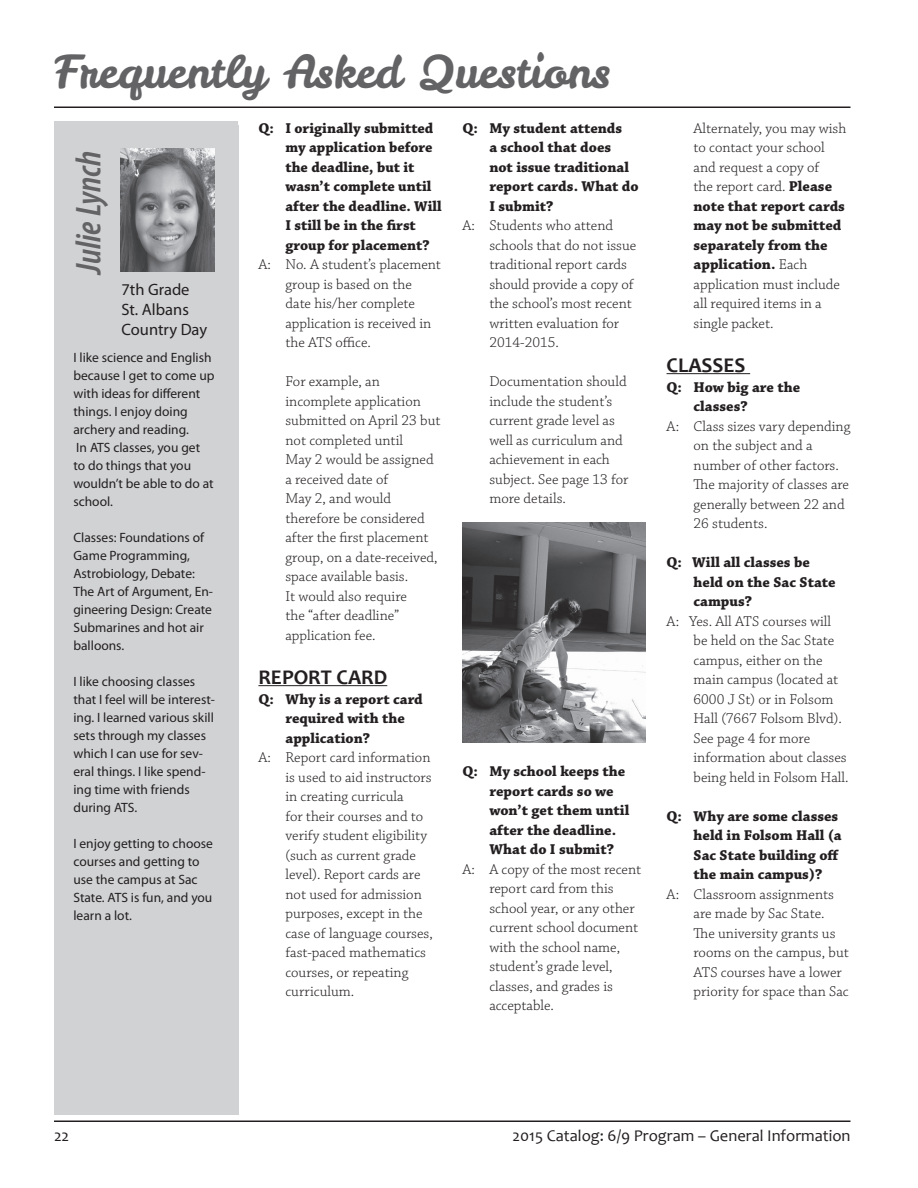
<style>
.page{position:relative;width:918px;height:1188px;background:#fff}
.page>*{position:absolute;margin:0;border:0;box-sizing:border-box;transform-origin:0 0}
.t1{font:45px "Leckerli One";color:#636366}
.t2{font:italic 600 condensed 36px "Myriad Pro";color:#636366}
.t3{font:700 21px "Candara";color:#231f20}
.t4{font:16.5px "Candara";color:#231f20}
.t5{font:16.5px/19.8px "Myriad Pro";color:#231f20}
.t6{font:300 15px/19.5px "Chaparral Pro";color:#231f20}
.t7{font:700 15px "Chaparral Pro";color:#231f20}
.t8{font:13.5px/18px "Myriad Pro";color:#231f20}
.s1{font-weight:700}
</style>
<div class="page">
<hr style="left:54px;top:1120px;width:796px;height:2px;background:#231f20">
<hr style="left:54px;top:106px;width:796px;height:2px;background:#231f20">
<hr style="left:258px;top:685px;width:129px;height:1px;background:#231f20">
<hr style="left:667px;top:373px;width:83px;height:1px;background:#231f20">
<img style="left:462px;top:522px;width:183px;height:220px">
<div style="left:54px;top:122px;width:184px;height:984px;background:#d1d2d4"></div>
<img style="left:120px;top:148px;width:95px;height:124px">
<p class="t1" style="left:54px;top:42px;width:558px">Frequently Asked Questions</p>
<p class="t7" style="left:258px;top:119px;width:177px">Q: I originally submitted</p>
<p class="t7" style="left:285px;top:139px;width:149px">my application before</p>
<p class="t7" style="left:285px;top:158px;width:131px">the deadline, but it</p>
<p class="t7" style="left:285px;top:178px;width:147px">wasn’t complete until</p>
<p class="t7" style="left:285px;top:197px;width:158px">after the deadline. Will</p>
<p class="t7" style="left:285px;top:217px;width:132px">I still be in the first</p>
<p class="t7" style="left:285px;top:236px;width:146px">group for placement?</p>
<p class="t6" style="left:258px;top:255px;width:184px">A: No. A student’s placement</p>
<p class="t6" style="left:285px;top:275px;width:128px">group is based on the</p>
<p class="t6" style="left:285px;top:294px;width:131px">date his/her complete</p>
<p class="t6" style="left:285px;top:314px;width:147px">application is received in</p>
<p class="t6" style="left:285px;top:333px;width:87px">the ATS office.</p>
<p class="t6" style="left:285px;top:372px;width:157px">For example, an incomplete application submitted on April 23 but not completed until<br>May 2 would be assigned a received date of<br>May 2, and would therefore be considered after the first placement group, on a date-received, space available basis.<br>It would also require<br>the “after deadline” application fee.</p>
<p class="t3" style="left:258px;top:664px;width:130px">REPORT CARD</p>
<p class="t7" style="left:258px;top:690px;width:166px">Q: Why is a report card</p>
<p class="t7" style="left:285px;top:710px;width:121px">required with the</p>
<p class="t7" style="left:285px;top:729px;width:86px">application?</p>
<p class="t6" style="left:258px;top:748px;width:174px">A: Report card information</p>
<p class="t6" style="left:285px;top:768px;width:148px">is used to aid instructors</p>
<p class="t6" style="left:285px;top:787px;width:120px">in creating curricula</p>
<p class="t6" style="left:285px;top:807px;width:139px">for their courses and to</p>
<p class="t6" style="left:285px;top:826px;width:143px">verify student eligibility</p>
<p class="t6" style="left:285px;top:846px;width:132px">(such as current grade</p>
<p class="t6" style="left:285px;top:865px;width:137px">level). Report cards are</p>
<p class="t6" style="left:285px;top:885px;width:138px">not used for admission</p>
<p class="t6" style="left:285px;top:904px;width:139px">purposes, except in the</p>
<p class="t6" style="left:285px;top:924px;width:149px">case of language courses,</p>
<p class="t6" style="left:285px;top:943px;width:142px">fast-paced mathematics</p>
<p class="t6" style="left:285px;top:963px;width:124px">courses, or repeating</p>
<p class="t6" style="left:285px;top:982px;width:70px">curriculum.</p>
<p class="t7" style="left:462px;top:119px;width:161px">Q: My student attends</p>
<p class="t7" style="left:489px;top:139px;width:123px">a school that does</p>
<p class="t7" style="left:489px;top:158px;width:141px">not issue traditional</p>
<p class="t7" style="left:489px;top:178px;width:151px">report cards. What do</p>
<p class="t7" style="left:489px;top:197px;width:66px">I submit?</p>
<p class="t6" style="left:462px;top:216px;width:152px">A: Students who attend</p>
<p class="t6" style="left:489px;top:236px;width:149px">schools that do not issue</p>
<p class="t6" style="left:489px;top:255px;width:139px">traditional report cards</p>
<p class="t6" style="left:489px;top:275px;width:146px">should provide a copy of</p>
<p class="t6" style="left:489px;top:294px;width:144px">the school’s most recent</p>
<p class="t6" style="left:489px;top:314px;width:131px">written evaluation for</p>
<p class="t6" style="left:489px;top:333px;width:71px">2014-2015.</p>
<p class="t6" style="left:489px;top:372px;width:141px">Documentation should include the student’s current grade level as well as curriculum and achievement in each subject. See page 13 for more details.</p>
<p class="t2" style="left:66px;top:274px;width:124px;rotate:-90deg">Julie Lynch</p>
<p class="t5" style="left:122px;top:279px;width:87px">7th Grade<br>St. Albans<br>Country Day</p>
<p class="t8" style="left:73px;top:348px;width:143px">I like science and English because I get to come up with ideas for different things. I enjoy doing archery and reading.<br>In ATS classes, you get<br>to do things that you wouldn’t be able to do at school.</p>
<p class="t8" style="left:73px;top:528px;width:141px">Classes: Foundations of<br>Game Programming,<br>Astrobiology, Debate:<br>The Art of Argument, En&shy;gineering Design: Create<br>Submarines and hot air balloons.</p>
<p class="t8" style="left:73px;top:672px;width:143px">I like choosing classes that I feel will be interest&shy;ing. I learned various skill sets through my classes which I can use for sev&shy;eral things. I like spend&shy;ing time with friends during ATS.</p>
<p class="t8" style="left:73px;top:834px;width:141px">I enjoy getting to choose courses and getting to use the campus at Sac<br>State. ATS is fun, and you learn a lot.</p>
<p class="t7" style="left:462px;top:763px;width:165px">Q: My school keeps the</p>
<p class="t7" style="left:489px;top:782px;width:126px">report cards so we</p>
<p class="t7" style="left:489px;top:802px;width:142px">won’t get them until</p>
<p class="t7" style="left:489px;top:821px;width:128px">after the deadline.</p>
<p class="t7" style="left:489px;top:841px;width:126px">What do I submit?</p>
<p class="t6" style="left:462px;top:860px;width:180px">A: A copy of the most recent</p>
<p class="t6" style="left:489px;top:879px;width:126px">report card from this</p>
<p class="t6" style="left:489px;top:899px;width:147px">school year, or any other</p>
<p class="t6" style="left:489px;top:918px;width:150px">current school document</p>
<p class="t6" style="left:489px;top:938px;width:132px">with the school name,</p>
<p class="t6" style="left:489px;top:957px;width:125px">student’s grade level,</p>
<p class="t6" style="left:489px;top:977px;width:125px">classes, and grades is</p>
<p class="t6" style="left:489px;top:996px;width:66px">acceptable.</p>
<p class="t6" style="left:694px;top:119px;width:154px">Alternately, you may wish to contact your school and request a copy of<br>the report card. <span class="s1">Please note that report cards may not be submitted separately from the application.</span> Each application must include all required items in a single packet.</p>
<p class="t3" style="left:667px;top:352px;width:81px">CLASSES</p>
<p class="t7" style="left:667px;top:378px;width:135px">Q: How big are the</p>
<p class="t7" style="left:694px;top:398px;width:56px">classes?</p>
<p class="t6" style="left:667px;top:417px;width:185px">A: Class sizes vary depending</p>
<p class="t6" style="left:694px;top:436px;width:121px">on the subject and a</p>
<p class="t6" style="left:694px;top:456px;width:147px">number of other factors.</p>
<p class="t6" style="left:694px;top:475px;width:157px">The majority of classes are</p>
<p class="t6" style="left:694px;top:495px;width:153px">generally between 22 and</p>
<p class="t6" style="left:694px;top:514px;width:75px">26 students.</p>
<p class="t7" style="left:667px;top:554px;width:145px">Q: Will all classes be</p>
<p class="t7" style="left:694px;top:573px;width:143px">held on the Sac State</p>
<p class="t7" style="left:694px;top:593px;width:60px">campus?</p>
<p class="t6" style="left:667px;top:612px;width:166px">A: Yes. All ATS courses will</p>
<p class="t6" style="left:694px;top:631px;width:142px">be held on the Sac State</p>
<p class="t6" style="left:694px;top:651px;width:131px">campus, either on the</p>
<p class="t6" style="left:694px;top:670px;width:146px">main campus (located at</p>
<p class="t6" style="left:694px;top:690px;width:141px">6000 J St) or in Folsom</p>
<p class="t6" style="left:694px;top:709px;width:150px">Hall (7667 Folsom Blvd).</p>
<p class="t6" style="left:694px;top:729px;width:118px">See page 4 for more</p>
<p class="t6" style="left:694px;top:748px;width:155px">information about classes</p>
<p class="t6" style="left:694px;top:768px;width:157px">being held in Folsom Hall.</p>
<p class="t7" style="left:667px;top:807px;width:173px">Q: Why are some classes</p>
<p class="t7" style="left:694px;top:827px;width:150px">held in Folsom Hall (a</p>
<p class="t7" style="left:694px;top:846px;width:147px">Sac State building off</p>
<p class="t7" style="left:694px;top:866px;width:130px">the main campus)?</p>
<p class="t6" style="left:667px;top:885px;width:169px">A: Classroom assignments</p>
<p class="t6" style="left:694px;top:904px;width:133px">are made by Sac State.</p>
<p class="t6" style="left:694px;top:924px;width:144px">The university grants us</p>
<p class="t6" style="left:694px;top:943px;width:157px">rooms on the campus, but</p>
<p class="t6" style="left:694px;top:963px;width:150px">ATS courses have a lower</p>
<p class="t6" style="left:694px;top:982px;width:157px">priority for space than Sac</p>
<p class="t4" style="left:54px;top:1125px;width:17px">22</p>
<p class="t4" style="left:513px;top:1125px;width:339px">2015 Catalog: 6/9 Program – General Information</p>
</div>
